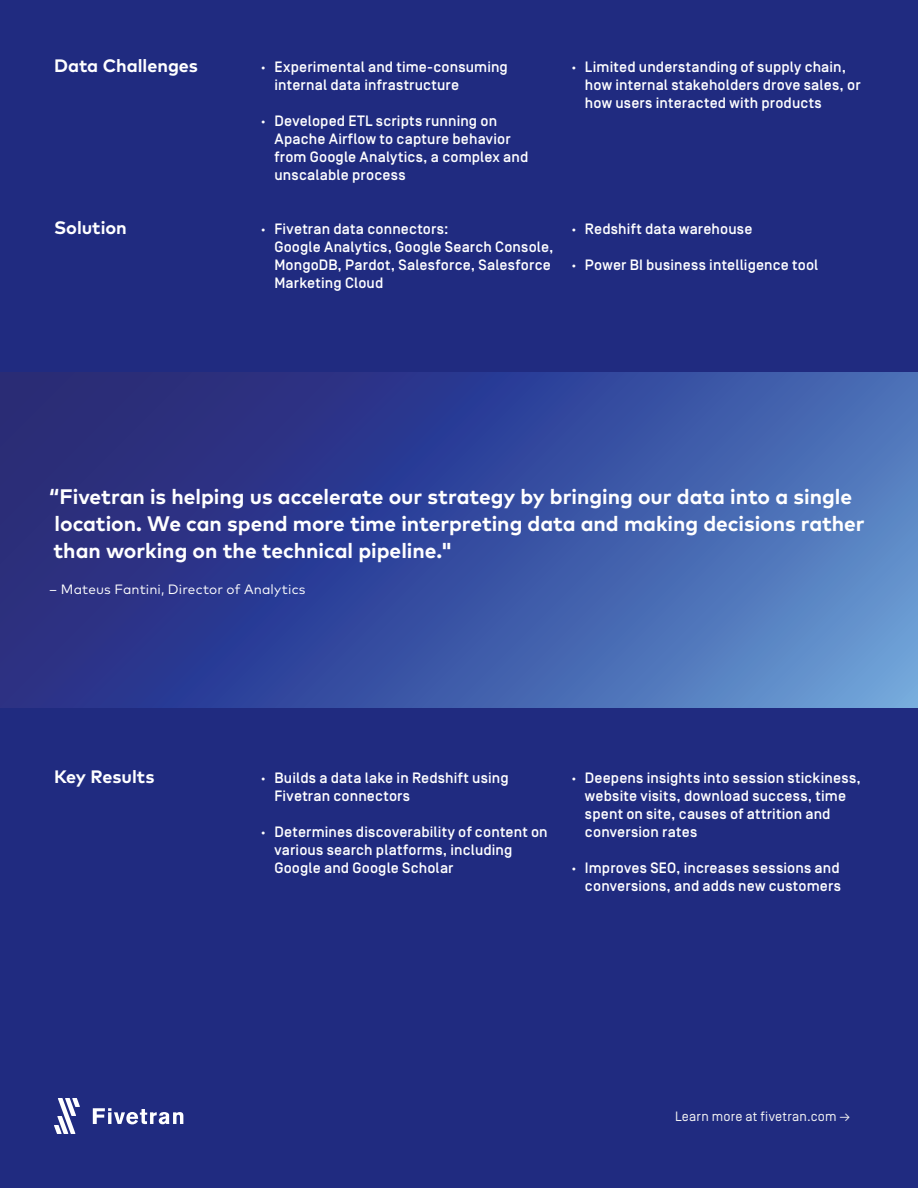
<style>
.page{position:relative;width:918px;height:1188px;background:#202b80}
.page>*{position:absolute;margin:0;border:0;box-sizing:border-box;transform-origin:0 0}
.t1{font:700 21px/27px "FF Mark Pro";color:#fff}
.t2{font:700 18px "FF Mark Pro";color:#fff}
.t3{font:500 15px/18px "Simplon Norm";letter-spacing:.01em;color:#fff}
.t4{font:13.5px "FF Mark Pro";letter-spacing:.005em;color:#fff}
.t5{font:13.5px "Simplon Norm";letter-spacing:.02em;color:#f4f4f4}
.s1{font-family:"FF Mark Pro";font-weight:700}
</style>
<div class="page">
<svg style="left:0;top:372px;width:918px;height:336px"></svg>
<svg style="left:93px;top:1108px;width:90px;height:16px"></svg>
<svg style="left:54px;top:1098px;width:26px;height:36px"></svg>
<p class="t2" style="left:54px;top:52px;width:146px">Data Challenges</p>
<p class="t2" style="left:54px;top:214px;width:74px">Solution</p>
<p class="t3" style="left:274px;top:58px;width:235px;text-indent:-14px"><span class="s1">·</span> Experimental and time-consuming internal data infrastructure</p>
<p class="t3" style="left:274px;top:112px;width:255px;text-indent:-14px"><span class="s1">·</span> Developed ETL scripts running on<br>Apache Airflow to capture behavior from Google Analytics, a complex and unscalable process</p>
<p class="t3" style="left:585px;top:58px;width:277px;text-indent:-14px"><span class="s1">·</span> Limited understanding of supply chain, how internal stakeholders drove sales, or how users interacted with products</p>
<p class="t3" style="left:274px;top:220px;width:280px;text-indent:-14px"><span class="s1">·</span> Fivetran data connectors:<br>Google Analytics, Google Search Console,<br>MongoDB, Pardot, Salesforce, Salesforce<br>Marketing Cloud</p>
<p class="t3" style="left:571px;top:220px;width:182px"><span class="s1">·</span> Redshift data warehouse</p>
<p class="t3" style="left:571px;top:256px;width:248px"><span class="s1">·</span> Power BI business intelligence tool</p>
<h1 class="t1" style="left:49px;top:481px;width:817px">“Fivetran is helping us accelerate our strategy by bringing our data into a single location. We can spend more time interpreting data and making decisions rather than working on the technical pipeline."</h1>
<p class="t4" style="left:49px;top:579px;width:258px">– Mateus Fantini, Director of Analytics</p>
<p class="t2" style="left:54px;top:763px;width:102px">Key Results</p>
<p class="t3" style="left:274px;top:769px;width:236px;text-indent:-14px"><span class="s1">·</span> Builds a data lake in Redshift using<br>Fivetran connectors</p>
<p class="t3" style="left:274px;top:823px;width:275px;text-indent:-14px"><span class="s1">·</span> Determines discoverability of content on various search platforms, including<br>Google and Google Scholar</p>
<p class="t3" style="left:585px;top:769px;width:277px;text-indent:-14px"><span class="s1">·</span> Deepens insights into session stickiness, website visits, download success, time spent on site, causes of attrition and conversion rates</p>
<p class="t3" style="left:571px;top:859px;width:271px;text-align:right"><span class="s1">·</span> Improves SEO, increases sessions and conversions, and adds new customers</p>
<p class="t5" style="left:675px;top:1109px;width:177px">Learn more at fivetran.com →</p>
</div>
